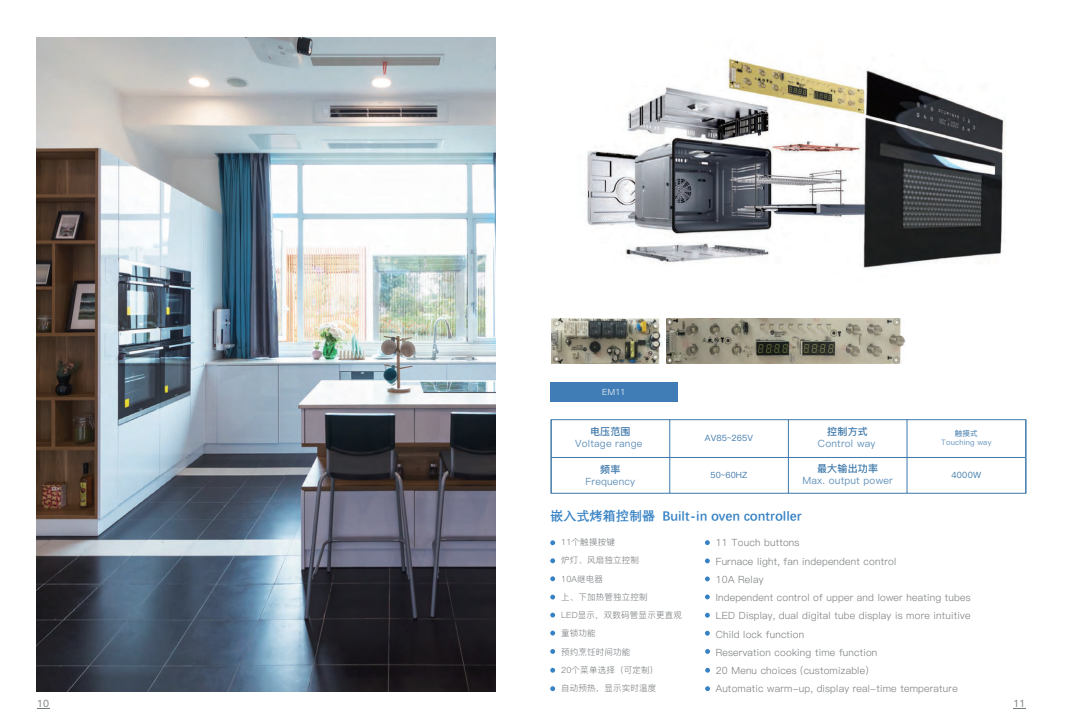
<style>
.page{position:relative;width:1066px;height:726px;background:#fff}
.page>*{position:absolute;margin:0;border:0;box-sizing:border-box;transform-origin:0 0}
.t1{font:700 13.1px "Deng Xian";color:#3782c4}
.t2{font:10px "Ping Fang SC Medium";letter-spacing:.02em;color:rgb(62 120 170/.8)}
.t3{font:10px "Ping Fang SC Bold";letter-spacing:.02em;color:#3e78aa}
.t4{font:10px "Ping Fang SC Medium";color:#767a7d}
.t5{font:9.9px/18.2px "Ping Fang SC Regular";letter-spacing:.02em;color:#767a7d}
.t6{font:8.6px "Ping Fang SC Medium";letter-spacing:.02em;color:#3e78aa}
.t7{font:8.5px/18.2px "Ping Fang SC Regular";letter-spacing:.02em;color:#767a7d}
.t8{font:8.5px "Ping Fang SC Medium";letter-spacing:.02em;color:#3e78aa}
.t9{font:8.5px "Ping Fang SC Regular";color:#fff}
.t10{font:7.6px "Ping Fang SC Medium";letter-spacing:.02em;color:rgb(62 120 170/.8)}
.t11{font:7.6px "Ping Fang SC Medium";color:#3e78aa}
</style>
<div class="page">
<img style="left:37px;top:37px;width:458px;height:654px">
<svg style="left:705px;top:540px;width:5px;height:5px"></svg>
<svg style="left:705px;top:558px;width:5px;height:5px"></svg>
<svg style="left:705px;top:576px;width:5px;height:5px"></svg>
<svg style="left:705px;top:594px;width:5px;height:5px"></svg>
<svg style="left:705px;top:612px;width:5px;height:5px"></svg>
<svg style="left:705px;top:630px;width:5px;height:5px"></svg>
<svg style="left:550px;top:540px;width:5px;height:5px"></svg>
<svg style="left:550px;top:558px;width:5px;height:5px"></svg>
<svg style="left:550px;top:576px;width:5px;height:5px"></svg>
<svg style="left:550px;top:594px;width:5px;height:5px"></svg>
<svg style="left:550px;top:612px;width:5px;height:5px"></svg>
<svg style="left:550px;top:630px;width:5px;height:5px"></svg>
<svg style="left:550px;top:649px;width:5px;height:5px"></svg>
<svg style="left:550px;top:668px;width:5px;height:4px"></svg>
<svg style="left:550px;top:686px;width:5px;height:5px"></svg>
<svg style="left:705px;top:649px;width:5px;height:5px"></svg>
<svg style="left:705px;top:668px;width:5px;height:4px"></svg>
<svg style="left:705px;top:686px;width:5px;height:5px"></svg>
<div style="left:551px;top:419px;width:475px;height:74px;border:1px solid #3e78aa"></div>
<hr style="left:551px;top:457px;width:475px;height:1px;background:#3e78aa">
<hr style="left:669px;top:420px;width:1px;height:73px;background:#3e78aa">
<hr style="left:551px;top:420px;width:1px;height:73px;background:#3e78aa">
<hr style="left:788px;top:420px;width:1px;height:73px;background:#3e78aa">
<hr style="left:907px;top:420px;width:1px;height:73px;background:#3e78aa">
<hr style="left:1025px;top:420px;width:1px;height:73px;background:#3e78aa">
<img style="left:585px;top:58px;width:420px;height:211px">
<div style="left:551px;top:382px;width:126px;height:20px;background:#407cb5"></div>
<img style="left:551px;top:318px;width:111px;height:46px">
<img style="left:667px;top:318px;width:238px;height:45px">
<svg style="left:37px;top:708px;width:12px;height:1px"></svg>
<svg style="left:1013px;top:708px;width:13px;height:1px"></svg>
<p class="t9" style="left:602px;top:387px;width:25px">EM11</p>
<p class="t3" style="left:590px;top:426px;width:42px">电压范围</p>
<p class="t2" style="left:575px;top:438px;width:69px">Voltage range</p>
<p class="t3" style="left:600px;top:464px;width:22px">频率</p>
<p class="t2" style="left:585px;top:475px;width:51px">Frequency</p>
<p class="t6" style="left:705px;top:433px;width:50px">AV85~265V</p>
<p class="t3" style="left:827px;top:426px;width:42px">控制方式</p>
<p class="t2" style="left:818px;top:438px;width:59px">Control way</p>
<p class="t11" style="left:955px;top:428px;width:24px">触摸式</p>
<p class="t10" style="left:941px;top:438px;width:52px">Touching way</p>
<p class="t3" style="left:817px;top:463px;width:62px">最大输出功率</p>
<p class="t2" style="left:802px;top:474px;width:92px">Max. output power</p>
<p class="t8" style="left:710px;top:470px;width:39px">50~60HZ</p>
<p class="t6" style="left:951px;top:470px;width:31px">4000W</p>
<h1 class="t1" style="left:550px;top:507px;width:253px">嵌入式烤箱控制器 Built-in oven controller</h1>
<p class="t5" style="left:716px;top:534px;width:256px">11 Touch buttons<br>Furnace light, fan independent control<br>10A Relay<br>Independent control of upper and lower heating tubes LED Display, dual digital tube display is more intuitive Child lock function<br>Reservation cooking time function<br>20 Menu choices (customizable)<br>Automatic warm-up, display real-time temperature</p>
<p class="t7" style="left:561px;top:533px;width:122px">11个触摸按键<br>炉灯、风扇独立控制<br>10A继电器<br>上、下加热管独立控制<br>LED显示，双数码管显示更直观童锁功能<br>预约烹饪时间功能<br>20个菜单选择（可定制）<br>自动预热，显示实时温度</p>
<p class="t4" style="left:37px;top:697px;width:13px">10</p>
<p class="t4" style="left:1013px;top:697px;width:13px">11</p>
</div>
